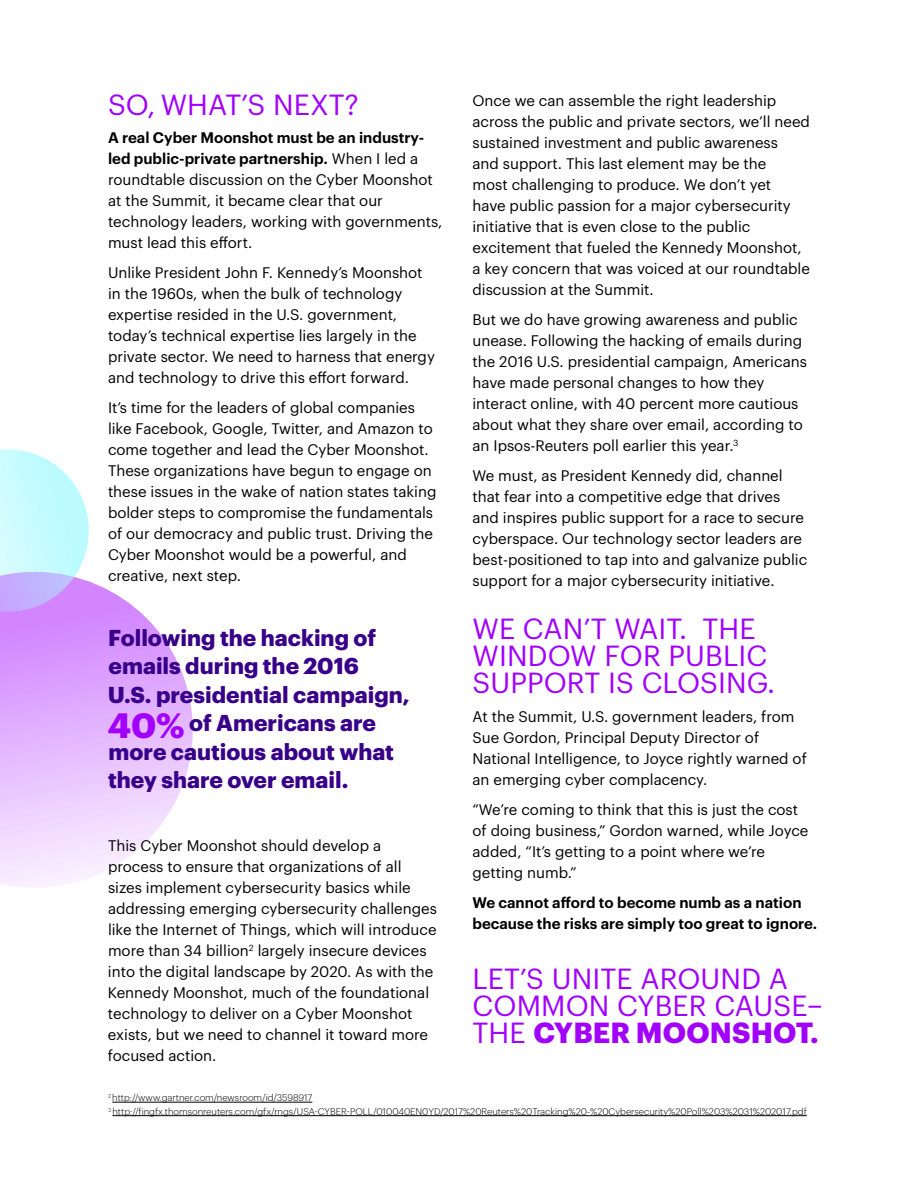
<style>
.page{position:relative;width:918px;height:1188px;background:#fff}
.page>*{position:absolute;margin:0;border:0;box-sizing:border-box;transform-origin:0 0}
.t1{font:700 34.5px "Graphik";color:#a100ff}
.t2{font:28.5px/27px "Graphik";letter-spacing:.005em;color:#a100ff}
.t3{font:700 22.5px "Graphik";color:#380089}
.t4{font:15px/21px "Graphik";color:#000}
.t5{font:600 15px/21px "Graphik";color:#000}
.t6{font:300 9.45px/13.5px "Graphik";color:#000}
.s1{font-weight:600}
.s2{font-weight:700}
</style>
<div class="page">
<svg style="left:0;top:449px;width:89px;height:102px"></svg>
<svg style="left:0;top:551px;width:193px;height:337px"></svg>
<hr style="left:112px;top:1102px;width:200px;height:1px;background:#000">
<hr style="left:112px;top:1115px;width:695px;height:1px;background:#000">
<h2 class="t2" style="left:108px;top:89px;width:252px">SO, WHAT’S NEXT?</h2>
<p class="t4" style="left:108px;top:125px;width:336px"><span class="s1">A real Cyber Moonshot must be an industry&shy;led public-private partnership.</span> When I led a roundtable discussion on the Cyber Moonshot at the Summit, it became clear that our technology leaders, working with governments, must lead this effort.</p>
<p class="t4" style="left:108px;top:260px;width:328px">Unlike President John F. Kennedy’s Moonshot in the 1960s, when the bulk of technology expertise resided in the U.S. government, today’s technical expertise lies largely in the private sector. We need to harness that energy and technology to drive this effort forward.</p>
<p class="t4" style="left:108px;top:395px;width:330px">It’s time for the leaders of global companies like Facebook, Google, Twitter, and Amazon to come together and lead the Cyber Moonshot.<br>These organizations have begun to engage on these issues in the wake of nation states taking bolder steps to compromise the fundamentals of our democracy and public trust. Driving the Cyber Moonshot would be a powerful, and creative, next step.</p>
<h3 class="t3" style="left:108px;top:620px;width:269px">Following the hacking of</h3>
<h3 class="t3" style="left:109px;top:649px;width:252px">emails during the 2016</h3>
<h3 class="t3" style="left:108px;top:677px;width:303px">U.S. presidential campaign,</h3>
<h3 class="t3" style="left:189px;top:706px;width:188px">of Americans are</h3>
<h3 class="t3" style="left:109px;top:734px;width:287px">more cautious about what</h3>
<h3 class="t3" style="left:108px;top:763px;width:242px">they share over email.</h3>
<h1 class="t1" style="left:108px;top:699px;width:79px">40%</h1>
<p class="t4" style="left:108px;top:834px;width:330px">This Cyber Moonshot should develop a process to ensure that organizations of all sizes implement cybersecurity basics while addressing emerging cybersecurity challenges like the Internet of Things, which will introduce more than 34 billion<sup>2</sup> largely insecure devices into the digital landscape by 2020. As with the Kennedy Moonshot, much of the foundational technology to deliver on a Cyber Moonshot exists, but we need to channel it toward more focused action.</p>
<p class="t4" style="left:472px;top:88px;width:339px">Once we can assemble the right leadership across the public and private sectors, we’ll need sustained investment and public awareness<br>and support. This last element may be the<br>most challenging to produce. We don’t yet<br>have public passion for a major cybersecurity initiative that is even close to the public excitement that fueled the Kennedy Moonshot, a key concern that was voiced at our roundtable discussion at the Summit.</p>
<p class="t4" style="left:472px;top:307px;width:336px">But we do have growing awareness and public unease. Following the hacking of emails during the 2016 U.S. presidential campaign, Americans have made personal changes to how they interact online, with 40 percent more cautious about what they share over email, according to an Ipsos-Reuters poll earlier this year.<sup>3</sup></p>
<p class="t4" style="left:472px;top:463px;width:336px">We must, as President Kennedy did, channel that fear into a competitive edge that drives and inspires public support for a race to secure cyberspace. Our technology sector leaders are best-positioned to tap into and galvanize public support for a major cybersecurity initiative.</p>
<h2 class="t2" style="left:473px;top:613px;width:304px">WE CAN’T WAIT. THE<br>WINDOW FOR PUBLIC<br>SUPPORT IS CLOSING.</h2>
<p class="t4" style="left:472px;top:705px;width:336px">At the Summit, U.S. government leaders, from Sue Gordon, Principal Deputy Director of National Intelligence, to Joyce rightly warned of an emerging cyber complacency.</p>
<p class="t4" style="left:472px;top:798px;width:337px">“We’re coming to think that this is just the cost of doing business,” Gordon warned, while Joyce added, “It’s getting to a point where we’re getting numb.”</p>
<p class="t5" style="left:472px;top:891px;width:346px">We cannot afford to become numb as a nation because the risks are simply too great to ignore.</p>
<h2 class="t2" style="left:473px;top:963px;width:351px">LET’S UNITE AROUND A<br>COMMON CYBER CAUSE–<br>THE <span class="s2">CYBER MOONSHOT.</span></h2>
<p class="t6" style="left:108px;top:1090px;width:700px"><sup>2</sup> http://www.gartner.com/newsroom/id/3598917<br><sup>3</sup> http://fingfx.thomsonreuters.com/gfx/rngs/USA-CYBER-POLL/010040EN0YD/2017%20Reuters%20Tracking%20-%20Cybersecurity%20Poll%203%2031%202017.pdf</p>
</div>
